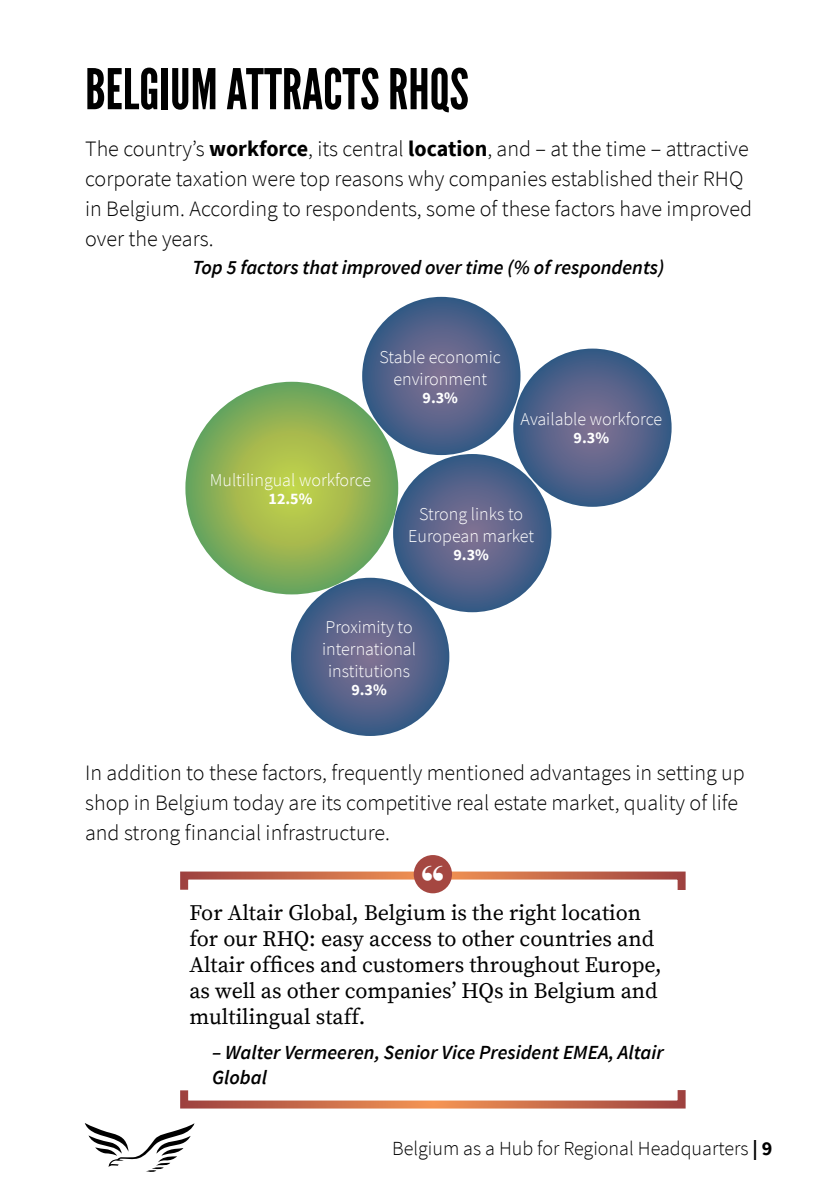
<style>
.page{position:relative;width:840px;height:1191px;background:#fff}
.page>*{position:absolute;margin:0;border:0;box-sizing:border-box;transform-origin:0 0}
.t1{font:56px "League Gothic";color:#000}
.t2{font:48px "Elephant";color:#fff}
.t3{font:300 22px/30px "Source Sans Pro";color:#000}
.t4{font:22px/26px "Source Serif Pro";color:#000}
.t5{font:italic 600 20px/24px "Source Sans Pro";color:#000}
.t6{font:300 20px "Source Sans Pro";color:#000}
.t7{font:300 18px/22px "Source Sans Pro";color:#fff;text-align:center}
.t8{font:700 16px "Source Sans Pro";color:#fff}
.s1{font-weight:700}
</style>
<div class="page">
<svg style="left:85px;top:1123px;width:109px;height:49px"></svg>
<svg style="left:180px;top:868px;width:506px;height:26px"></svg>
<div style="left:414px;top:856px;width:37px;height:36px;background:#a54741;border-radius:50%"></div>
<div style="left:413px;top:855px;width:39px;height:38px;border:2px solid #a54741;border-radius:50%"></div>
<svg style="left:180px;top:1090px;width:506px;height:19px"></svg>
<svg style="left:185px;top:382px;width:213px;height:212px;background:#8fb255"></svg>
<svg style="left:362px;top:297px;width:158px;height:158px;background:#526289"></svg>
<svg style="left:291px;top:578px;width:158px;height:158px;background:#516289"></svg>
<svg style="left:513px;top:348px;width:158px;height:159px;background:#53638a"></svg>
<svg style="left:393px;top:454px;width:158px;height:158px;background:#516289"></svg>
<h1 class="t1" style="left:85px;top:56px;width:385px">BELGIUM ATTRACTS RHQS</h1>
<p class="t3" style="left:85px;top:134px;width:668px">The country’s <span class="s1">workforce</span>, its central <span class="s1">location</span>, and – at the time – attractive corporate taxation were top reasons why companies established their RHQ in Belgium. According to respondents, some of these factors have improved over the years.</p>
<p class="t5" style="left:192px;top:255px;width:473px">Top 5 factors that improved over time (% of respondents)</p>
<p class="t7" style="left:379px;top:346px;width:123px">Stable economic environment</p>
<p class="t8" style="left:422px;top:386px;width:37px">9.3%</p>
<p class="t7" style="left:520px;top:408px;width:143px">Available workforce</p>
<p class="t8" style="left:573px;top:427px;width:37px">9.3%</p>
<p class="t7" style="left:210px;top:469px;width:163px">Multilingual workforce</p>
<p class="t8" style="left:268px;top:488px;width:45px">12.5%</p>
<p class="t7" style="left:408px;top:503px;width:127px">Strong links to<br>European market</p>
<p class="t8" style="left:453px;top:544px;width:37px">9.3%</p>
<p class="t7" style="left:322px;top:615px;width:95px">Proximity to international institutions</p>
<p class="t8" style="left:351px;top:678px;width:37px">9.3%</p>
<p class="t3" style="left:85px;top:757px;width:660px">In addition to these factors, frequently mentioned advantages in setting up shop in Belgium today are its competitive real estate market, quality of life and strong financial infrastructure.</p>
<h2 class="t2" style="left:421px;top:854px;width:24px">“</h2>
<p class="t4" style="left:189px;top:900px;width:473px">For Altair Global, Belgium is the right location for our RHQ: easy access to other countries and Altair offices and customers throughout Europe, as well as other companies’ HQs in Belgium and multilingual staff.</p>
<p class="t5" style="left:212px;top:1040px;width:453px">– Walter Vermeeren, Senior Vice President EMEA, Altair<br>Global</p>
<p class="t6" style="left:392px;top:1136px;width:381px">Belgium as a Hub for Regional Headquarters <span class="s1">| 9</span></p>
</div>
